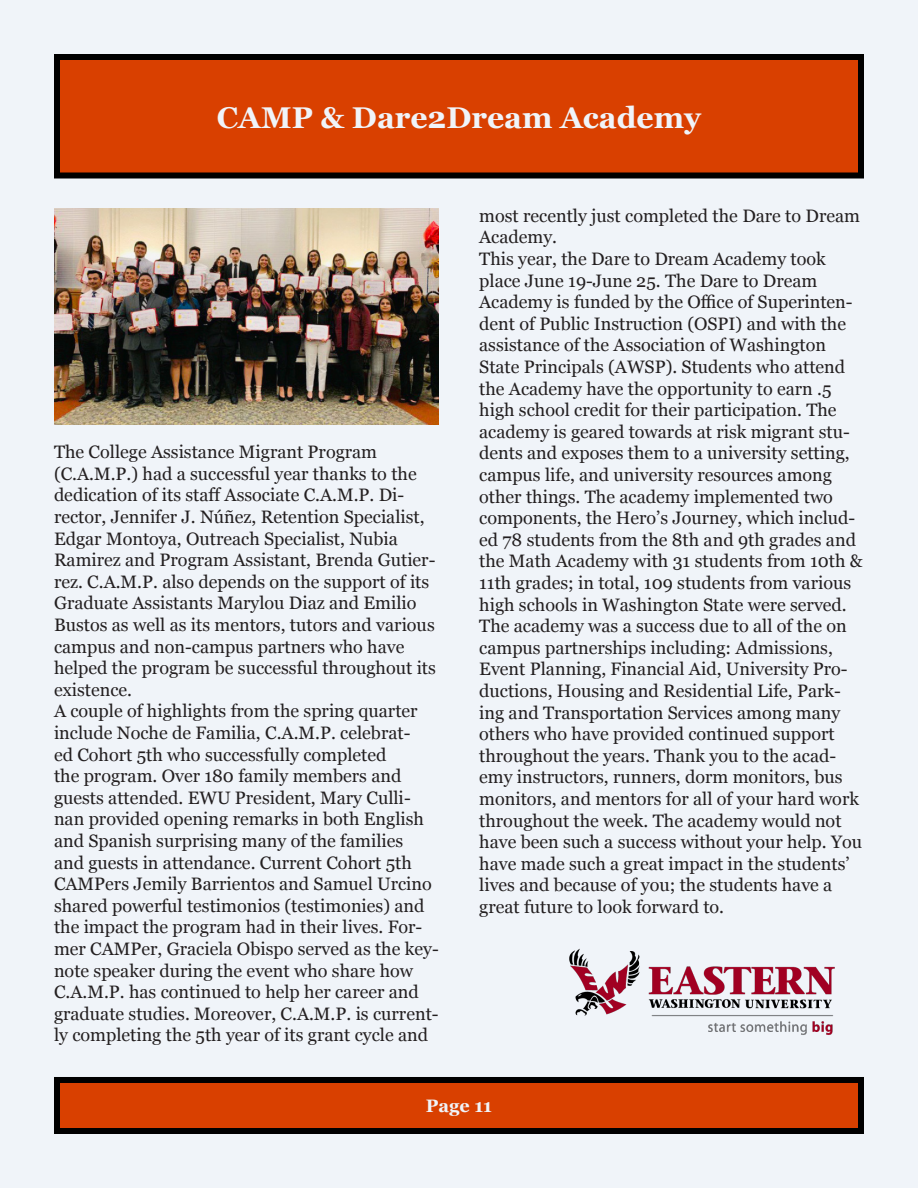
<style>
.page{position:relative;width:918px;height:1188px;background:#f0f4f9}
.page>*{position:absolute;margin:0;border:0;box-sizing:border-box;transform-origin:0 0}
.t1{font:700 30px "Georgia";color:#f0f4f9}
.t2{font:18px/21.6px "Georgia";color:#231f20}
.t3{font:700 18px "Georgia";color:#f0f4f9}
</style>
<div class="page">
<img style="left:54px;top:208px;width:385px;height:216px">
<div style="left:54px;top:54px;width:810px;height:124px;background:#d94000;border:6px solid #000"></div>
<img style="left:569px;top:948px;width:266px;height:87px">
<div style="left:54px;top:1077px;width:810px;height:57px;background:#d94000;border:6px solid #000"></div>
<p class="t1" style="left:217px;top:95px;width:486px">CAMP &amp; Dare2Dream Academy</p>
<p class="t2" style="left:54px;top:440px;width:383px">The College Assistance Migrant Program (C.A.M.P.) had a successful year thanks to the dedication of its staff Associate C.A.M.P. Di&shy;rector, Jennifer J. Núñez, Retention Specialist, Edgar Montoya, Outreach Specialist, Nubia Ramirez and Program Assistant, Brenda Gutier&shy;rez. C.A.M.P. also depends on the support of its Graduate Assistants Marylou Diaz and Emilio Bustos as well as its mentors, tutors and various campus and non-campus partners who have helped the program be successful throughout its existence.</p>
<p class="t2" style="left:54px;top:700px;width:386px">A couple of highlights from the spring quarter include Noche de Familia, C.A.M.P. celebrat-<br>ed Cohort 5th who successfully completed<br>the program. Over 180 family members and guests attended. EWU President, Mary Culli&shy;nan provided opening remarks in both English and Spanish surprising many of the families<br>and guests in attendance. Current Cohort 5th CAMPers Jemily Barrientos and Samuel Urcino shared powerful testimonios (testimonies) and the impact the program had in their lives. For&shy;mer CAMPer, Graciela Obispo served as the key&shy;note speaker during the event who share how C.A.M.P. has continued to help her career and graduate studies. Moreover, C.A.M.P. is current&shy;ly completing the 5th year of its grant cycle and</p>
<p class="t2" style="left:479px;top:204px;width:382px">most recently just completed the Dare to Dream<br>Academy.</p>
<p class="t2" style="left:479px;top:247px;width:385px">This year, the Dare to Dream Academy took place June 19-June 25. The Dare to Dream Academy is funded by the Office of Superinten&shy;dent of Public Instruction (OSPI) and with the assistance of the Association of Washington State Principals (AWSP). Students who attend the Academy have the opportunity to earn .5 high school credit for their participation. The academy is geared towards at risk migrant stu&shy;dents and exposes them to a university setting, campus life, and university resources among other things. The academy implemented two components, the Hero’s Journey, which includ&shy;ed 78 students from the 8th and 9th grades and the Math Academy with 31 students from 10th &amp; 11th grades; in total, 109 students from various high schools in Washington State were served.<br>The academy was a success due to all of the on campus partnerships including: Admissions, Event Planning, Financial Aid, University Pro&shy;ductions, Housing and Residential Life, Park&shy;ing and Transportation Services among many others who have provided continued support throughout the years. Thank you to the acad&shy;emy instructors, runners, dorm monitors, bus monitors, and mentors for all of your hard work throughout the week. The academy would not have been such a success without your help. You have made such a great impact in the students’ lives and because of you; the students have a great future to look forward to.</p>
<p class="t3" style="left:426px;top:1092px;width:68px">Page 11</p>
</div>
